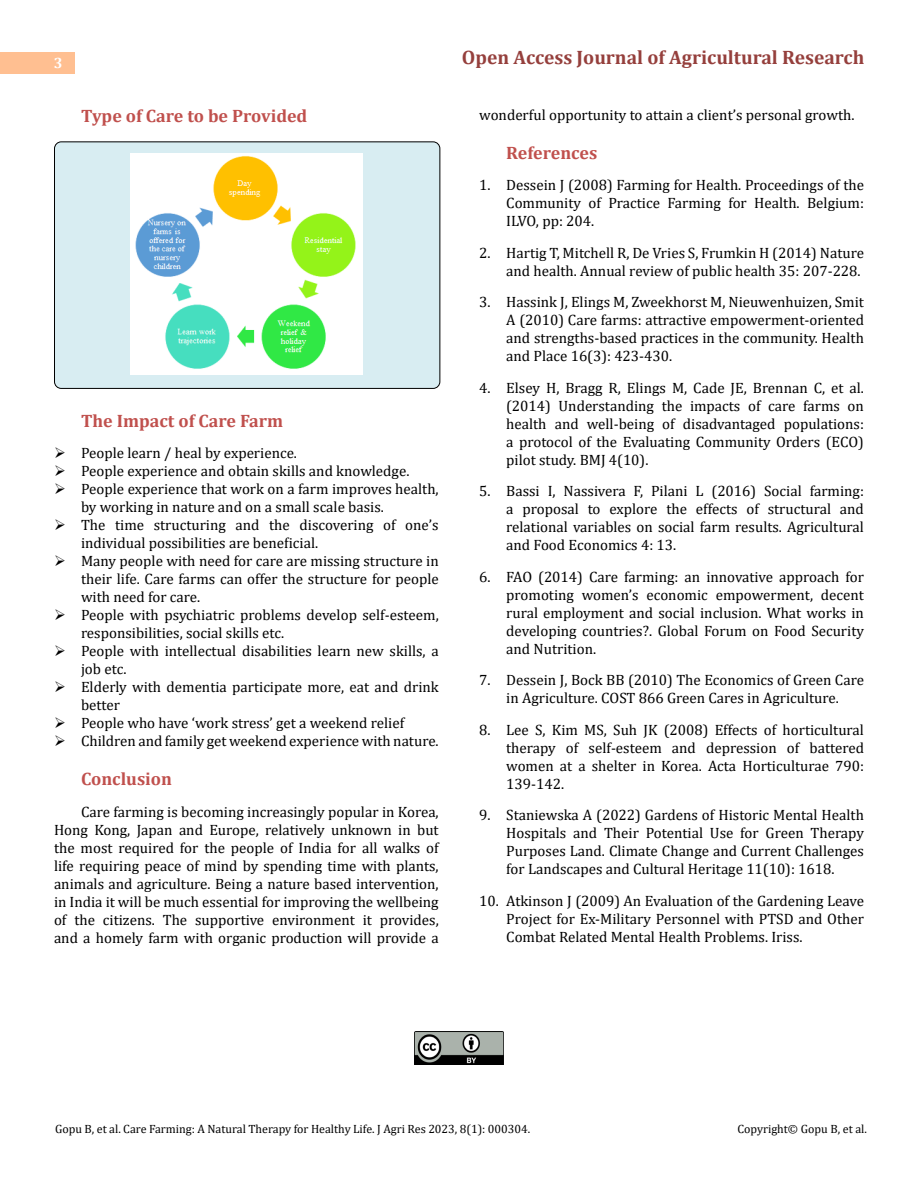
<style>
.page{position:relative;width:918px;height:1188px;background:#fff}
.page>*{position:absolute;margin:0;border:0;box-sizing:border-box;transform-origin:0 0}
.t1{font:700 19.5px "Cambria";color:#953f3c}
.t2{font:700 18px "Cambria";color:#c0504d}
.t3{font:15px/18px "Cambria";color:#000;text-align:justify}
.t4{font:700 15px "Cambria";color:#fff}
.t5{font:12px "Cambria";color:#000}
</style>
<div class="page">
<div style="left:0;top:52px;width:74px;height:21px;background:#ffbf91"></div>
<div style="left:55px;top:142px;width:385px;height:246px;background:#d8edf2;border-radius:7px"></div>
<div style="left:54px;top:141px;width:386px;height:248px;border:1px solid #000;border-radius:7px"></div>
<img style="left:130px;top:154px;width:232px;height:220px">
<img style="left:415px;top:1031px;width:88px;height:34px">
<p class="t4" style="left:54px;top:53px;width:10px">3</p>
<p class="t2" style="left:81px;top:103px;width:228px">Type of Care to be Provided</p>
<p class="t2" style="left:81px;top:408px;width:204px">The Impact of Care Farm</p>
<p class="t3" style="left:54px;top:444px;width:245px">➢ People learn / heal by experience.</p>
<p class="t3" style="left:54px;top:462px;width:357px">➢ People experience and obtain skills and knowledge.</p>
<p class="t3" style="left:81px;top:480px;width:359px;text-indent:-27px">➢ People experience that work on a farm improves health, by working in nature and on a small scale basis.</p>
<p class="t3" style="left:81px;top:516px;width:359px;text-indent:-27px">➢ The time structuring and the discovering of one’s individual possibilities are beneficial.</p>
<p class="t3" style="left:81px;top:552px;width:359px;text-indent:-27px">➢ Many people with need for care are missing structure in their life. Care farms can offer the structure for people with need for care.</p>
<p class="t3" style="left:81px;top:606px;width:359px;text-indent:-27px">➢ People with psychiatric problems develop self-esteem, responsibilities, social skills etc.</p>
<p class="t3" style="left:81px;top:642px;width:359px;text-indent:-27px">➢ People with intellectual disabilities learn new skills, a job etc.</p>
<p class="t3" style="left:81px;top:678px;width:359px;text-indent:-27px">➢ Elderly with dementia participate more, eat and drink better</p>
<p class="t3" style="left:54px;top:714px;width:352px">➢ People who have ‘work stress’ get a weekend relief</p>
<p class="t3" style="left:54px;top:732px;width:386px">➢ Children and family get weekend experience with nature.</p>
<p class="t2" style="left:81px;top:766px;width:93px">Conclusion</p>
<p class="t3" style="left:54px;top:802px;width:386px;text-indent:27px">Care farming is becoming increasingly popular in Korea, Hong Kong, Japan and Europe, relatively unknown in but the most required for the people of India for all walks of life requiring peace of mind by spending time with plants, animals and agriculture. Being a nature based intervention, in India it will be much essential for improving the wellbeing of the citizens. The supportive environment it provides, and a homely farm with organic production will provide a</p>
<h1 class="t1" style="left:462px;top:44px;width:404px">Open Access Journal of Agricultural Research</h1>
<p class="t3" style="left:479px;top:105px;width:377px">wonderful opportunity to attain a client’s personal growth.</p>
<p class="t2" style="left:506px;top:140px;width:93px">References</p>
<p class="t3" style="left:506px;top:176px;width:359px;text-indent:-27px">1. Dessein J (2008) Farming for Health. Proceedings of the Community of Practice Farming for Health. Belgium:<br>ILVO, pp: 204.</p>
<p class="t3" style="left:479px;top:243px;width:386px;text-align:right">2. Hartig T, Mitchell R, De Vries S, Frumkin H (2014) Nature and health. Annual review of public health 35: 207-228.</p>
<p class="t3" style="left:506px;top:293px;width:359px;text-indent:-27px">3. Hassink J, Elings M, Zweekhorst M, Nieuwenhuizen, Smit A (2010) Care farms: attractive empowerment-oriented and strengths-based practices in the community. Health and Place 16(3): 423-430.</p>
<p class="t3" style="left:506px;top:378px;width:359px;text-indent:-27px">4. Elsey H, Bragg R, Elings M, Cade JE, Brennan C, et al. (2014) Understanding the impacts of care farms on health and well-being of disadvantaged populations: a protocol of the Evaluating Community Orders (ECO) pilot study. BMJ 4(10).</p>
<p class="t3" style="left:506px;top:482px;width:359px;text-indent:-27px">5. Bassi I, Nassivera F, Pilani L (2016) Social farming: a proposal to explore the effects of structural and relational variables on social farm results. Agricultural and Food Economics 4: 13.</p>
<p class="t3" style="left:506px;top:567px;width:359px;text-indent:-27px">6. FAO (2014) Care farming: an innovative approach for promoting women’s economic empowerment, decent rural employment and social inclusion. What works in developing countries?. Global Forum on Food Security and Nutrition.</p>
<p class="t3" style="left:479px;top:671px;width:386px;text-align:center">7. Dessein J, Bock BB (2010) The Economics of Green Care in Agriculture. COST 866 Green Cares in Agriculture.</p>
<p class="t3" style="left:506px;top:720px;width:359px;text-indent:-27px">8. Lee S, Kim MS, Suh JK (2008) Effects of horticultural therapy of self-esteem and depression of battered women at a shelter in Korea. Acta Horticulturae 790:<br>139-142.</p>
<p class="t3" style="left:506px;top:806px;width:359px;text-indent:-27px">9. Staniewska A (2022) Gardens of Historic Mental Health Hospitals and Their Potential Use for Green Therapy Purposes Land. Climate Change and Current Challenges for Landscapes and Cultural Heritage 11(10): 1618.</p>
<p class="t3" style="left:506px;top:891px;width:359px;text-indent:-27px">10. Atkinson J (2009) An Evaluation of the Gardening Leave Project for Ex-Military Personnel with PTSD and Other Combat Related Mental Health Problems. Iriss.</p>
<p class="t5" style="left:55px;top:1121px;width:477px">Gopu B, et al. Care Farming: A Natural Therapy for Healthy Life. J Agri Res 2023, 8(1): 000304.</p>
<p class="t5" style="left:737px;top:1121px;width:131px">Copyright© Gopu B, et al.</p>
</div>
